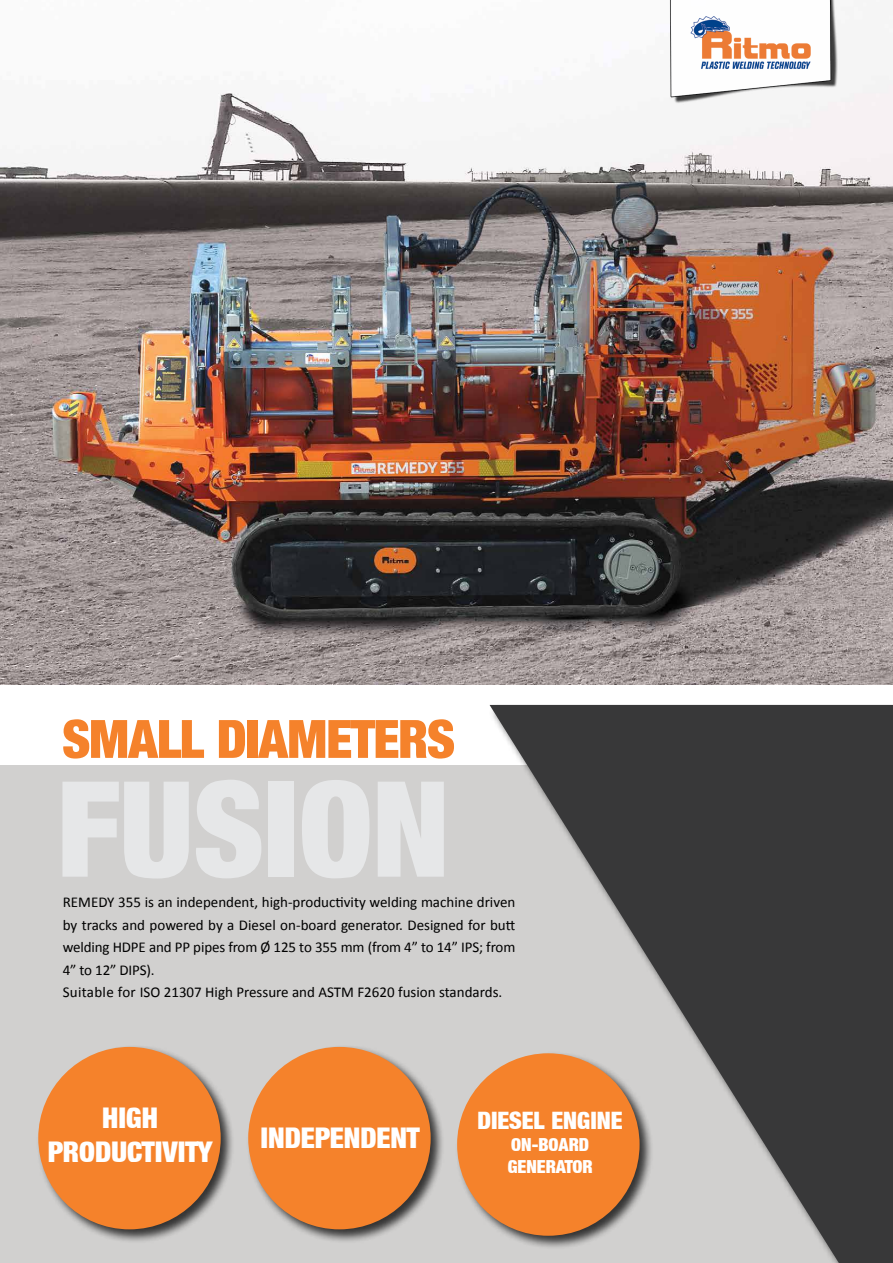
<style>
.page{position:relative;width:893px;height:1263px;background:#fff}
.page>*{position:absolute;margin:0;border:0;box-sizing:border-box;transform-origin:0 0}
.t1{font:132px "Basic Sans Heavy SF Bold";color:#e6e7e8}
.t2{font:52.5px "Basic Sans Heavy SF Bold";letter-spacing:-.02em;color:#f5822b}
.t3{font:28.5px/34.2px "Basic Sans Heavy SF Bold";color:#fff;text-align:center}
.t4{font:24px "Basic Sans Heavy SF Bold";color:#fff}
.t5{font:18px/21.6px "Basic Sans Heavy SF Bold";color:#fff}
.t6{font:15px/22.5px "Calibri";color:#000}
</style>
<div class="page">
<div style="left:0;top:765px;width:853px;height:498px;background:#d1d0cf"></div>
<svg style="left:490px;top:705px;width:403px;height:558px;fill:#383839"></svg>
<img style="left:0;top:75px;width:893px;height:609px">
<div style="left:246px;top:1045px;width:199px;height:198px;background:#000;opacity:.75"></div>
<div style="left:248px;top:1047px;width:183px;height:182px;background:#f5822b;border-radius:50%"></div>
<div style="left:36px;top:1045px;width:199px;height:198px;background:#000;opacity:.75"></div>
<div style="left:38px;top:1047px;width:183px;height:182px;background:#f5822b;border-radius:50%"></div>
<div style="left:455px;top:1051px;width:199px;height:199px;background:#000;opacity:.75"></div>
<div style="left:457px;top:1053px;width:183px;height:183px;background:#f5822b;border-radius:50%"></div>
<img style="left:658px;top:0;width:185px;height:105px">
<h2 class="t2" style="left:62px;top:710px;width:394px">SMALL DIAMETERS</h2>
<h1 class="t1" style="left:57px;top:756px;width:393px">FUSION</h1>
<p class="t6" style="left:63px;top:890px;width:454px">REMEDY 355 is an independent, high-productivity welding machine driven by tracks and powered by a Diesel on-board generator. Designed for butt welding HDPE and PP pipes from Ø 125 to 355 mm (from 4” to 14” IPS; from 4” to 12” DIPS).<br>Suitable for ISO 21307 High Pressure and ASTM F2620 fusion standards.</p>
<h3 class="t3" style="left:48px;top:1100px;width:166px">HIGH<br>PRODUCTIVITY</h3>
<h3 class="t4" style="left:478px;top:1107px;width:147px">DIESEL ENGINE</h3>
<h3 class="t3" style="left:261px;top:1120px;width:161px">INDEPENDENT</h3>
<p class="t5" style="left:508px;top:1134px;width:86px">ON-BOARD<br>GENERATOR</p>
</div>
